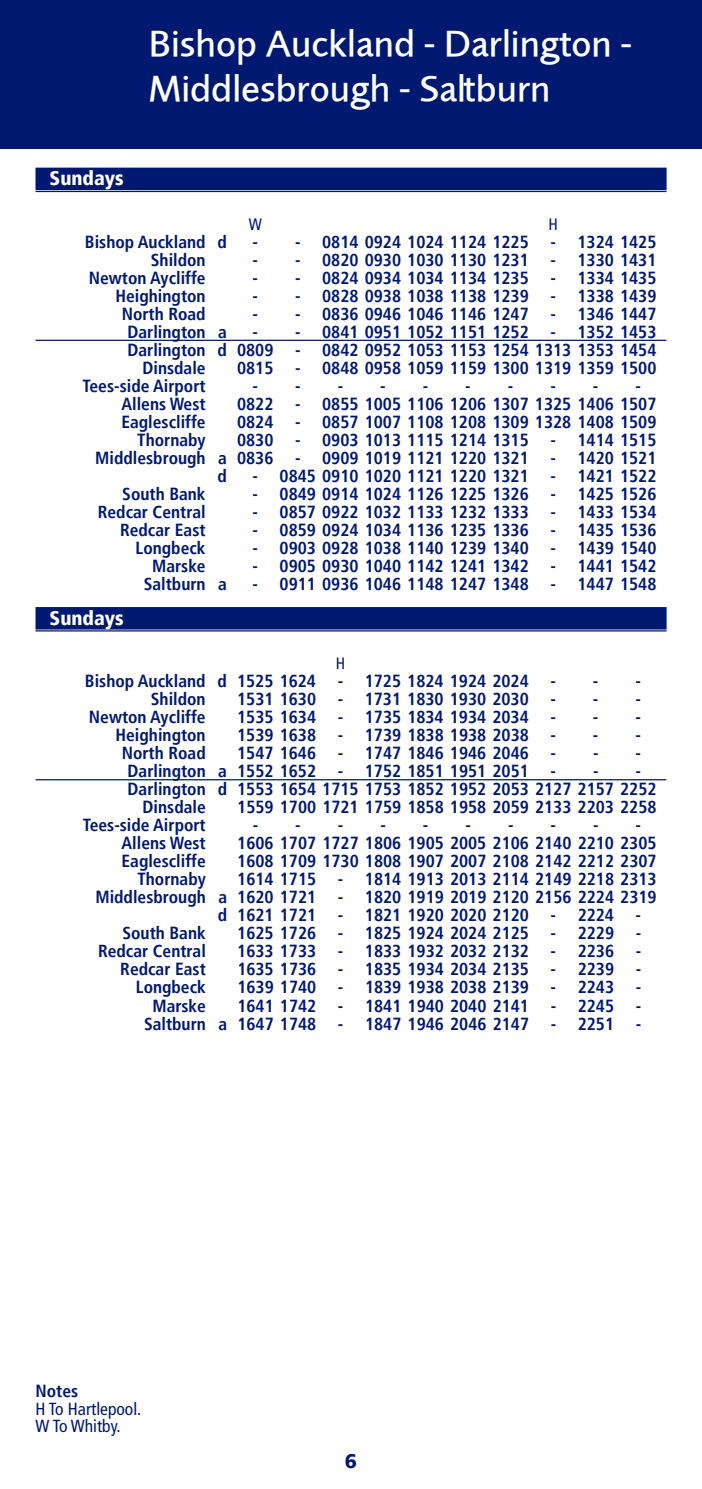
<style>
.page{position:relative;width:702px;height:1489px;background:#fff}
.page>*{position:absolute;margin:0;border:0;box-sizing:border-box;transform-origin:0 0}
.t1{font:500 37.5px/45px "Foundry Sans";color:#fff}
.t2{font:900 condensed 20px "Frutiger LT";color:#fff}
.t3{font:900 20px "Frutiger LT";color:#001970}
.t4{font:700 condensed 17.5px/18px "Frutiger LT";color:#001970;text-align:right}
.t5{font:condensed 17.5px/17.5px "Frutiger LT";color:#001970}
.t6{font:condensed 16.5px "Frutiger LT";color:#001970}
</style>
<div class="page">
<div style="left:0;top:0;width:702px;height:149px;background:#001970"></div>
<div style="left:35px;top:168px;width:631px;height:22px;background:#001970"></div>
<hr style="left:35px;top:191px;width:631px;height:1px;background:#001970">
<hr style="left:35px;top:340px;width:631px;height:1px;background:#001970">
<div style="left:35px;top:607px;width:631px;height:22px;background:#001970"></div>
<hr style="left:35px;top:630px;width:631px;height:1px;background:#001970">
<hr style="left:35px;top:779px;width:631px;height:1px;background:#001970">
<p class="t2" style="left:50px;top:166px;width:76px">Sundays</p>
<h1 class="t1" style="left:149px;top:20px;width:484px">Bishop Auckland - Darlington -<br>Middlesbrough - Saltburn</h1>
<p class="t6" style="left:249px;top:214px;width:15px">W</p>
<p class="t6" style="left:548px;top:214px;width:11px">H</p>
<p class="t4" style="left:85px;top:233px;width:143px">Bishop Auckland d</p>
<p class="t4" style="left:252px;top:233px;width:405px">- - 0814 0924 1024 1124 1225 - 1324 1425</p>
<p class="t4" style="left:151px;top:251px;width:56px">Shildon</p>
<p class="t4" style="left:252px;top:251px;width:405px">- - 0820 0930 1030 1130 1231 - 1330 1431</p>
<p class="t4" style="left:89px;top:269px;width:118px">Newton Aycliffe</p>
<p class="t4" style="left:252px;top:269px;width:405px">- - 0824 0934 1034 1134 1235 - 1334 1435</p>
<p class="t4" style="left:115px;top:287px;width:92px">Heighington</p>
<p class="t4" style="left:252px;top:287px;width:405px">- - 0828 0938 1038 1138 1239 - 1338 1439</p>
<p class="t4" style="left:122px;top:305px;width:85px">North Road</p>
<p class="t4" style="left:252px;top:305px;width:405px">- - 0836 0946 1046 1146 1247 - 1346 1447</p>
<p class="t4" style="left:127px;top:323px;width:101px">Darlington a</p>
<p class="t4" style="left:252px;top:323px;width:405px">- - 0841 0951 1052 1151 1252 - 1352 1453</p>
<p class="t4" style="left:127px;top:341px;width:530px">Darlington d 0809 - 0842 0952 1053 1153 1254 1313 1353 1454</p>
<p class="t4" style="left:142px;top:359px;width:65px">Dinsdale</p>
<p class="t4" style="left:237px;top:359px;width:421px">0815 - 0848 0958 1059 1159 1300 1319 1359 1500</p>
<p class="t4" style="left:83px;top:377px;width:124px">Tees-side Airport</p>
<p class="t4" style="left:252px;top:377px;width:50px">- -</p>
<p class="t4" style="left:337px;top:377px;width:50px">- -</p>
<p class="t4" style="left:423px;top:377px;width:50px">- -</p>
<p class="t4" style="left:508px;top:377px;width:50px">- -</p>
<p class="t4" style="left:593px;top:377px;width:50px">- -</p>
<p class="t4" style="left:121px;top:395px;width:86px">Allens West</p>
<p class="t4" style="left:237px;top:395px;width:421px">0822 - 0855 1005 1106 1206 1307 1325 1406 1507</p>
<p class="t4" style="left:121px;top:413px;width:86px">Eaglescliffe</p>
<p class="t4" style="left:237px;top:413px;width:421px">0824 - 0857 1007 1108 1208 1309 1328 1408 1509</p>
<p class="t4" style="left:137px;top:431px;width:70px">Thornaby</p>
<p class="t4" style="left:237px;top:431px;width:421px">0830 - 0903 1013 1115 1214 1315 - 1414 1515</p>
<p class="t4" style="left:95px;top:449px;width:562px">Middlesbrough a 0836 - 0909 1019 1121 1220 1321 - 1420 1521</p>
<p class="t4" style="left:217px;top:467px;width:11px">d</p>
<p class="t4" style="left:252px;top:467px;width:405px">- 0845 0910 1020 1121 1220 1321 - 1421 1522</p>
<p class="t4" style="left:122px;top:485px;width:85px">South Bank</p>
<p class="t4" style="left:252px;top:485px;width:405px">- 0849 0914 1024 1126 1225 1326 - 1425 1526</p>
<p class="t4" style="left:98px;top:503px;width:109px">Redcar Central</p>
<p class="t4" style="left:252px;top:503px;width:405px">- 0857 0922 1032 1133 1232 1333 - 1433 1534</p>
<p class="t4" style="left:120px;top:521px;width:87px">Redcar East</p>
<p class="t4" style="left:252px;top:521px;width:405px">- 0859 0924 1034 1136 1235 1336 - 1435 1536</p>
<p class="t4" style="left:136px;top:539px;width:71px">Longbeck</p>
<p class="t4" style="left:252px;top:539px;width:405px">- 0903 0928 1038 1140 1239 1340 - 1439 1540</p>
<p class="t4" style="left:152px;top:557px;width:55px">Marske</p>
<p class="t4" style="left:252px;top:557px;width:405px">- 0905 0930 1040 1142 1241 1342 - 1441 1542</p>
<p class="t4" style="left:144px;top:575px;width:85px">Saltburn a</p>
<p class="t4" style="left:252px;top:575px;width:405px">- 0911 0936 1046 1148 1247 1348 - 1447 1548</p>
<p class="t2" style="left:50px;top:605px;width:76px">Sundays</p>
<p class="t6" style="left:335px;top:654px;width:11px">H</p>
<p class="t4" style="left:85px;top:672px;width:472px">Bishop Auckland d 1525 1624 - 1725 1824 1924 2024 -</p>
<p class="t4" style="left:593px;top:672px;width:50px">- -</p>
<p class="t4" style="left:151px;top:690px;width:56px">Shildon</p>
<p class="t4" style="left:237px;top:690px;width:320px">1531 1630 - 1731 1830 1930 2030 -</p>
<p class="t4" style="left:593px;top:690px;width:50px">- -</p>
<p class="t4" style="left:89px;top:708px;width:118px">Newton Aycliffe</p>
<p class="t4" style="left:237px;top:708px;width:320px">1535 1634 - 1735 1834 1934 2034 -</p>
<p class="t4" style="left:593px;top:708px;width:50px">- -</p>
<p class="t4" style="left:115px;top:726px;width:92px">Heighington</p>
<p class="t4" style="left:237px;top:726px;width:320px">1539 1638 - 1739 1838 1938 2038 -</p>
<p class="t4" style="left:593px;top:726px;width:50px">- -</p>
<p class="t4" style="left:122px;top:744px;width:85px">North Road</p>
<p class="t4" style="left:237px;top:744px;width:320px">1547 1646 - 1747 1846 1946 2046 -</p>
<p class="t4" style="left:593px;top:744px;width:50px">- -</p>
<p class="t4" style="left:127px;top:762px;width:430px">Darlington a 1552 1652 - 1752 1851 1951 2051 -</p>
<p class="t4" style="left:593px;top:762px;width:50px">- -</p>
<p class="t4" style="left:128px;top:780px;width:530px">Darlington d 1553 1654 1715 1753 1852 1952 2053 2127 2157 2252</p>
<p class="t4" style="left:142px;top:798px;width:65px">Dinsdale</p>
<p class="t4" style="left:237px;top:798px;width:421px">1559 1700 1721 1759 1858 1958 2059 2133 2203 2258</p>
<p class="t4" style="left:83px;top:816px;width:124px">Tees-side Airport</p>
<p class="t4" style="left:253px;top:816px;width:50px">- -</p>
<p class="t4" style="left:338px;top:816px;width:50px">- -</p>
<p class="t4" style="left:423px;top:816px;width:50px">- -</p>
<p class="t4" style="left:508px;top:816px;width:50px">- -</p>
<p class="t4" style="left:593px;top:816px;width:50px">- -</p>
<p class="t4" style="left:122px;top:834px;width:86px">Allens West</p>
<p class="t4" style="left:237px;top:834px;width:421px">1606 1707 1727 1806 1905 2005 2106 2140 2210 2305</p>
<p class="t4" style="left:121px;top:852px;width:86px">Eaglescliffe</p>
<p class="t4" style="left:237px;top:852px;width:421px">1608 1709 1730 1808 1907 2007 2108 2142 2212 2307</p>
<p class="t4" style="left:137px;top:870px;width:70px">Thornaby</p>
<p class="t4" style="left:237px;top:870px;width:421px">1614 1715 - 1814 1913 2013 2114 2149 2218 2313</p>
<p class="t4" style="left:95px;top:888px;width:562px">Middlesbrough a 1620 1721 - 1820 1919 2019 2120 2156 2224 2319</p>
<p class="t4" style="left:218px;top:906px;width:425px">d 1621 1721 - 1821 1920 2020 2120 - 2224 -</p>
<p class="t4" style="left:122px;top:924px;width:85px">South Bank</p>
<p class="t4" style="left:237px;top:924px;width:405px">1625 1726 - 1825 1924 2024 2125 - 2229 -</p>
<p class="t4" style="left:98px;top:942px;width:109px">Redcar Central</p>
<p class="t4" style="left:237px;top:942px;width:405px">1633 1733 - 1833 1932 2032 2132 - 2236 -</p>
<p class="t4" style="left:120px;top:960px;width:87px">Redcar East</p>
<p class="t4" style="left:237px;top:960px;width:405px">1635 1736 - 1835 1934 2034 2135 - 2239 -</p>
<p class="t4" style="left:136px;top:978px;width:71px">Longbeck</p>
<p class="t4" style="left:237px;top:978px;width:405px">1639 1740 - 1839 1938 2038 2139 - 2243 -</p>
<p class="t4" style="left:152px;top:996px;width:55px">Marske</p>
<p class="t4" style="left:144px;top:996px;width:498px">1641 1742 - 1841 1940 2040 2141 - 2245 -<br>Saltburn a 1647 1748 - 1847 1946 2046 2147 - 2251 -</p>
<p class="t4" style="left:35px;top:1381px;width:44px">Notes</p>
<p class="t5" style="left:35px;top:1399px;width:107px">H To Hartlepool.<br>W To Whitby.</p>
<p class="t3" style="left:345px;top:1448px;width:14px">6</p>
</div>
